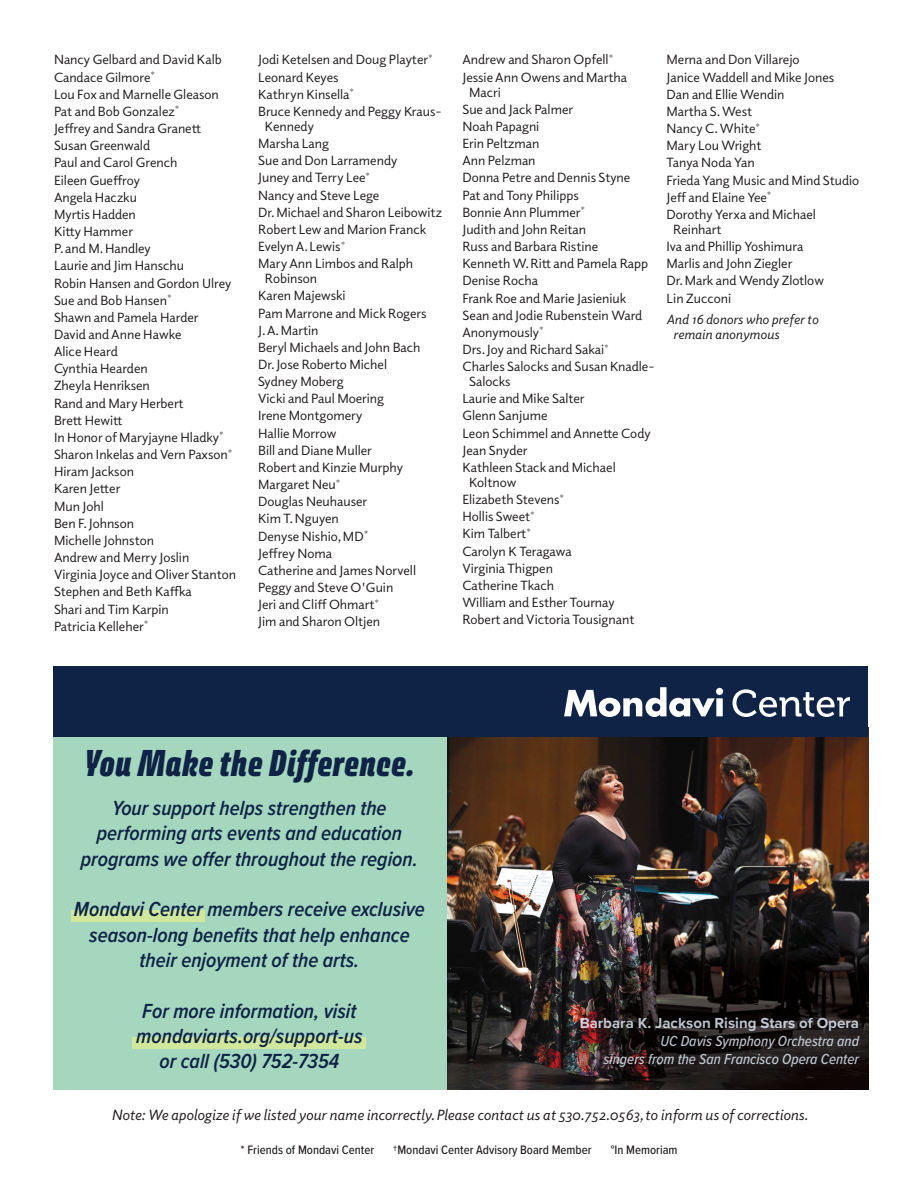
<style>
.page{position:relative;width:918px;height:1188px;background:#fff}
.page>*{position:absolute;margin:0;border:0;box-sizing:border-box;transform-origin:0 0}
.t1{font:33.15px "Avory I Latn Bl It";letter-spacing:.025em;color:#0f2346}
.t2{font:italic 600 21.15px/25.3px "Proxima Nova Cond";color:#0f2346;text-align:center}
.t3{font:italic 500 15.15px/18.1px "Proxima Nova Cond";color:#b7c1cb;text-align:right}
.t4{font:700 15.15px "Proxima Nova";color:#b7c1cb}
.t5{font:italic 15px "Elido";color:#231f20}
.t6{font:13.5px/17.1px "Elido";color:#231f20}
.t7{font:italic 13.5px/15px "Elido";color:#231f20}
.t8{font:500 12.75px "Proxima Nova Cond";color:#231f20}
.s1{font-family:"Proxima Nova";font-weight:400}
</style>
<div class="page">
<img style="left:447px;top:736px;width:421px;height:354px">
<div style="left:54px;top:687px;width:393px;height:403px;background:#a4d7bd"></div>
<div style="left:71px;top:910px;width:134px;height:12px;background:#d1e89c"></div>
<div style="left:132px;top:1037px;width:233px;height:12px;background:#d1e89c"></div>
<div style="left:54px;top:666px;width:814px;height:70px;background:#0f2346"></div>
<svg style="left:733px;top:689px;width:117px;height:28px"></svg>
<svg style="left:564px;top:687px;width:159px;height:30px"></svg>
<p class="t6" style="left:54px;top:51px;width:184px">Nancy Gelbard and David Kalb<br>Candace Gilmore<sup>*<br></sup>Lou Fox and Marnelle Gleason<br>Pat and Bob Gonzalez<sup>*<br></sup>Jeffrey and Sandra Granett<br>Susan Greenwald<br>Paul and Carol Grench<br>Eileen Gueffroy<br>Angela Haczku<br>Myrtis Hadden<br>Kitty Hammer<br>P. and M. Handley<br>Laurie and Jim Hanschu<br>Robin Hansen and Gordon Ulrey<br>Sue and Bob Hansen<sup>*<br></sup>Shawn and Pamela Harder<br>David and Anne Hawke<br>Alice Heard<br>Cynthia Hearden<br>Zheyla Henriksen<br>Rand and Mary Herbert<br>Brett Hewitt<br>In Honor of Maryjayne Hladky<sup>*<br></sup>Sharon Inkelas and Vern Paxson<sup>*<br></sup>Hiram Jackson<br>Karen Jetter<br>Mun Johl<br>Ben F. Johnson<br>Michelle Johnston<br>Andrew and Merry Joslin<br>Virginia Joyce and Oliver Stanton<br>Stephen and Beth Kaffka<br>Shari and Tim Karpin<br>Patricia Kelleher<sup>*</sup></p>
<p class="t6" style="left:258px;top:51px;width:185px">Jodi Ketelsen and Doug Playter<sup>*<br></sup>Leonard Keyes<br>Kathryn Kinsella<sup>*<br></sup>Bruce Kennedy and Peggy Kraus-</p>
<p class="t6" style="left:258px;top:117px;width:185px;text-indent:7px">Kennedy<br>Marsha Lang<br>Sue and Don Larramendy<br>Juney and Terry Lee<sup>*<br></sup>Nancy and Steve Lege<br>Dr. Michael and Sharon Leibowitz<br>Robert Lew and Marion Franck<br>Evelyn A. Lewis<sup>*<br></sup>Mary Ann Limbos and Ralph</p>
<p class="t6" style="left:258px;top:270px;width:170px;text-indent:7px">Robinson<br>Karen Majewski<br>Pam Marrone and Mick Rogers<br>J. A. Martin<br>Beryl Michaels and John Bach<br>Dr. Jose Roberto Michel<br>Sydney Moberg<br>Vicki and Paul Moering<br>Irene Montgomery<br>Hallie Morrow<br>Bill and Diane Muller<br>Robert and Kinzie Murphy<br>Margaret Neu<sup>*<br></sup>Douglas Neuhauser<br>Kim T. Nguyen<br>Denyse Nishio, MD<sup>*<br></sup>Jeffrey Noma<br>Catherine and James Norvell<br>Peggy and Steve O'Guin<br>Jeri and Cliff Ohmart<sup>*<br></sup>Jim and Sharon Oltjen</p>
<p class="t6" style="left:462px;top:51px;width:166px">Andrew and Sharon Opfell<sup>*<br></sup>Jessie Ann Owens and Martha</p>
<p class="t6" style="left:462px;top:83px;width:194px;text-indent:7px">Macri<br>Sue and Jack Palmer<br>Noah Papagni<br>Erin Peltzman<br>Ann Pelzman<br>Donna Petre and Dennis Styne<br>Pat and Tony Philipps<br>Bonnie Ann Plummer<sup>*<br></sup>Judith and John Reitan<br>Russ and Barbara Ristine<br>Kenneth W. Ritt and Pamela Rapp<br>Denise Rocha<br>Frank Roe and Marie Jasieniuk<br>Sean and Jodie Rubenstein Ward<br>Anonymously<sup>*<br></sup>Drs. Joy and Richard Sakai<sup>*<br></sup>Charles Salocks and Susan Knadle-</p>
<p class="t6" style="left:462px;top:373px;width:190px;text-indent:7px">Salocks<br>Laurie and Mike Salter<br>Glenn Sanjume<br>Leon Schimmel and Annette Cody<br>Jean Snyder<br>Kathleen Stack and Michael</p>
<p class="t6" style="left:462px;top:473px;width:174px;text-indent:7px">Koltnow<br>Elizabeth Stevens<sup>*<br></sup>Hollis Sweet<sup>*<br></sup>Kim Talbert<sup>*<br></sup>Carolyn K Teragawa<br>Virginia Thigpen<br>Catherine Tkach<br>William and Esther Tournay<br>Robert and Victoria Tousignant</p>
<p class="t6" style="left:667px;top:51px;width:194px">Merna and Don Villarejo<br>Janice Waddell and Mike Jones<br>Dan and Ellie Wendin<br>Martha S. West<br>Nancy C. White<sup>*<br></sup>Mary Lou Wright<br>Tanya Noda Yan<br>Frieda Yang Music and Mind Studio<br>Jeff and Elaine Yee<sup>*<br></sup>Dorothy Yerxa and Michael</p>
<p class="t6" style="left:667px;top:220px;width:159px;text-indent:7px">Reinhart<br>Iva and Phillip Yoshimura<br>Marlis and John Ziegler<br>Dr. Mark and Wendy Zlotlow<br>Lin Zucconi</p>
<p class="t7" style="left:673px;top:312px;width:147px;text-indent:-7px">And 16 donors who prefer to remain anonymous</p>
<h1 class="t1" style="left:84px;top:741px;width:332px">You Make the Difference.</h1>
<h2 class="t2" style="left:81px;top:795px;width:339px">Your support helps strengthen the performing arts events and education programs we offer throughout the region.</h2>
<h2 class="t2" style="left:74px;top:896px;width:352px">Mondavi Center members receive exclusive season-long benefits that help enhance their enjoyment of the arts.</h2>
<h2 class="t2" style="left:136px;top:998px;width:228px">For more information, visit mondaviarts.org/support-us or call (530) 752-7354</h2>
<p class="t4" style="left:580px;top:1012px;width:281px">Barbara K. Jackson Rising Stars of Opera</p>
<p class="t3" style="left:604px;top:1032px;width:257px">UC Davis Symphony Orchestra and<br>singers from the San Francisco Opera Center</p>
<p class="t5" style="left:111px;top:1105px;width:698px">Note: We apologize if we listed your name incorrectly. Please contact us at 530.752.0563, to inform us of corrections.</p>
<p class="t8" style="left:240px;top:1140px;width:135px"><span class="s1">*</span> Friends of Mondavi Center</p>
<p class="t8" style="left:393px;top:1140px;width:200px">†Mondavi Center Advisory Board Member</p>
<p class="t8" style="left:611px;top:1140px;width:68px">°In Memoriam</p>
</div>
